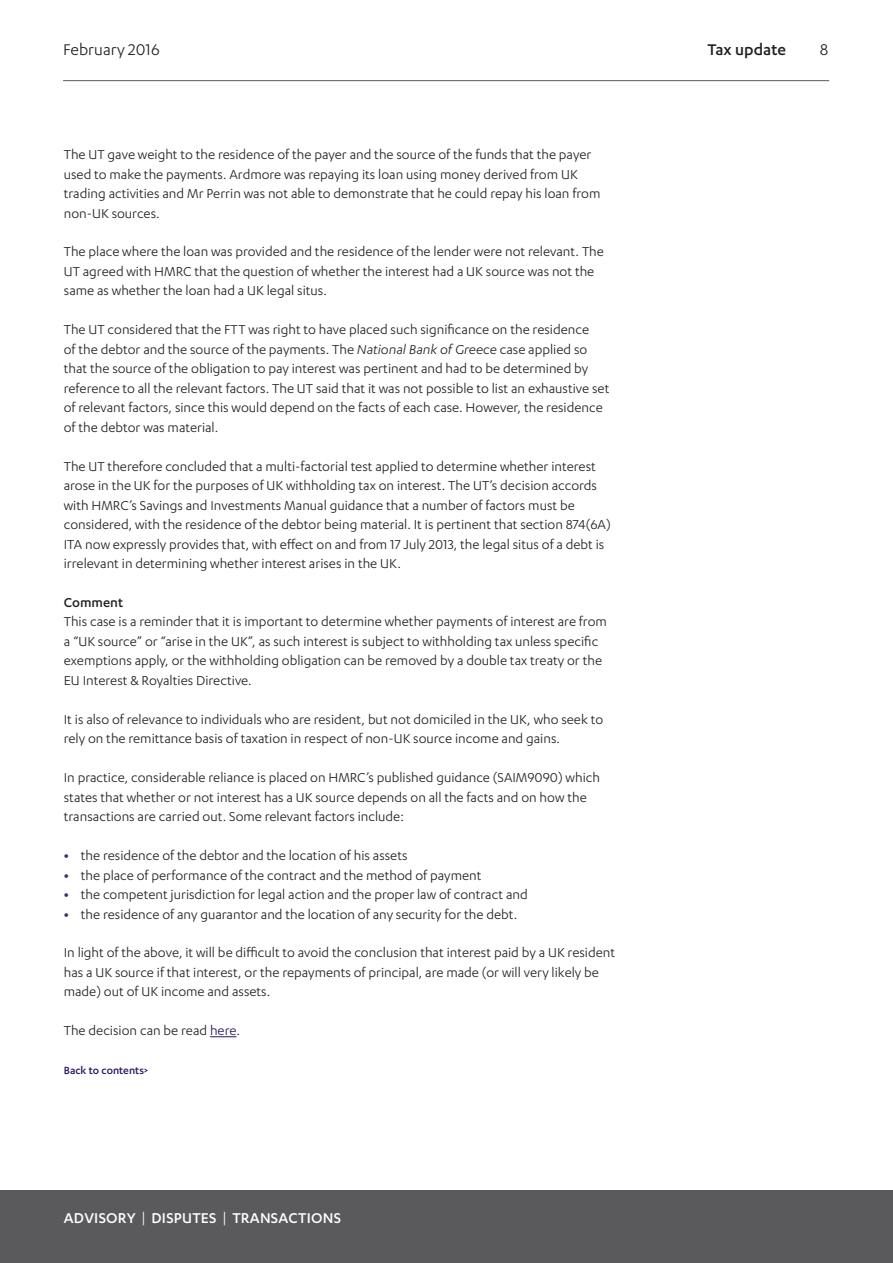
<style>
.page{position:relative;width:893px;height:1263px;background:#fff}
.page>*{position:absolute;margin:0;border:0;box-sizing:border-box;transform-origin:0 0}
.t1{font:18px "Karbon";color:#231f20}
.t2{font:500 18px "Karbon";color:#231f20}
.t3{font:500 16.5px "Karbon";letter-spacing:.015em;color:#fff}
.Body{font:15px/19.5px "Karbon";color:#231f20}
.Heading_3{font:500 15px "Karbon";color:#231f20}
.Body-2{font:500 12px "Karbon";color:#29135d}
.s1{font-style:italic}
.s2{font-weight:700;color:#432a6f}
.s3{color:#29135d}
.s4{font-weight:400}
</style>
<div class="page">
<hr style="left:63px;top:80px;width:766px;height:1px;background:#5a5a5d">
<div style="left:0;top:1191px;width:893px;height:72px;background:#5a5a5d"></div>
<svg style="left:210px;top:1036px;width:26px;height:1px"></svg>
<p class="t1" style="left:63px;top:39px;width:98px">February 2016</p>
<p class="t2" style="left:707px;top:39px;width:80px">Tax update</p>
<p class="t1" style="left:820px;top:39px;width:10px">8</p>
<p class="Body" style="left:64px;top:144px;width:538px">The UT gave weight to the residence of the payer and the source of the funds that the payer used to make the payments. Ardmore was repaying its loan using money derived from UK trading activities and Mr Perrin was not able to demonstrate that he could repay his loan from non-UK sources.</p>
<p class="Body" style="left:64px;top:242px;width:542px">The place where the loan was provided and the residence of the lender were not relevant. The<br>UT agreed with HMRC that the question of whether the interest had a UK source was not the same as whether the loan had a UK legal situs.</p>
<p class="Body" style="left:64px;top:319px;width:547px">The UT considered that the FTT was right to have placed such significance on the residence<br>of the debtor and the source of the payments. The <span class="s1">National Bank of Greece</span> case applied so that the source of the obligation to pay interest was pertinent and had to be determined by reference to all the relevant factors. The UT said that it was not possible to list an exhaustive set of relevant factors, since this would depend on the facts of each case. However, the residence of the debtor was material.</p>
<p class="Body" style="left:64px;top:456px;width:548px">The UT therefore concluded that a multi-factorial test applied to determine whether interest arose in the UK for the purposes of UK withholding tax on interest. The UT’s decision accords with HMRC’s Savings and Investments Manual guidance that a number of factors must be considered, with the residence of the debtor being material. It is pertinent that section 874(6A)<br>ITA now expressly provides that, with effect on and from 17 July 2013, the legal situs of a debt is irrelevant in determining whether interest arises in the UK.</p>
<p class="Heading_3" style="left:64px;top:594px;width:61px">Comment</p>
<p class="Body" style="left:64px;top:612px;width:545px">This case is a reminder that it is important to determine whether payments of interest are from a “UK source” or “arise in the UK”, as such interest is subject to withholding tax unless specific exemptions apply, or the withholding obligation can be removed by a double tax treaty or the EU Interest &amp; Royalties Directive.</p>
<p class="Body" style="left:64px;top:709px;width:541px">It is also of relevance to individuals who are resident, but not domiciled in the UK, who seek to rely on the remittance basis of taxation in respect of non-UK source income and gains.</p>
<p class="Body" style="left:64px;top:767px;width:538px">In practice, considerable reliance is placed on HMRC’s published guidance (SAIM9090) which states that whether or not interest has a UK source depends on all the facts and on how the transactions are carried out. Some relevant factors include:</p>
<p class="Body" style="left:64px;top:845px;width:345px"><span class="s2">•</span> the residence of the debtor and the location of his assets</p>
<p class="Body" style="left:64px;top:865px;width:419px"><span class="s2">•</span> the place of performance of the contract and the method of payment</p>
<p class="Body" style="left:64px;top:884px;width:465px"><span class="s2">•</span> the competent jurisdiction for legal action and the proper law of contract and</p>
<p class="Body" style="left:64px;top:904px;width:455px"><span class="s2">•</span> the residence of any guarantor and the location of any security for the debt.</p>
<p class="Body" style="left:64px;top:943px;width:553px">In light of the above, it will be difficult to avoid the conclusion that interest paid by a UK resident has a UK source if that interest, or the repayments of principal, are made (or will very likely be made) out of UK income and assets.</p>
<p class="Body" style="left:64px;top:1020px;width:178px">The decision can be read <span class="s3">here</span>.</p>
<p class="Body-2" style="left:64px;top:1064px;width:86px">Back to contents&gt;</p>
<p class="t3" style="left:64px;top:1208px;width:279px">ADVISORY <span class="s4">|</span> DISPUTES <span class="s4">|</span> TRANSACTIONS</p>
</div>
